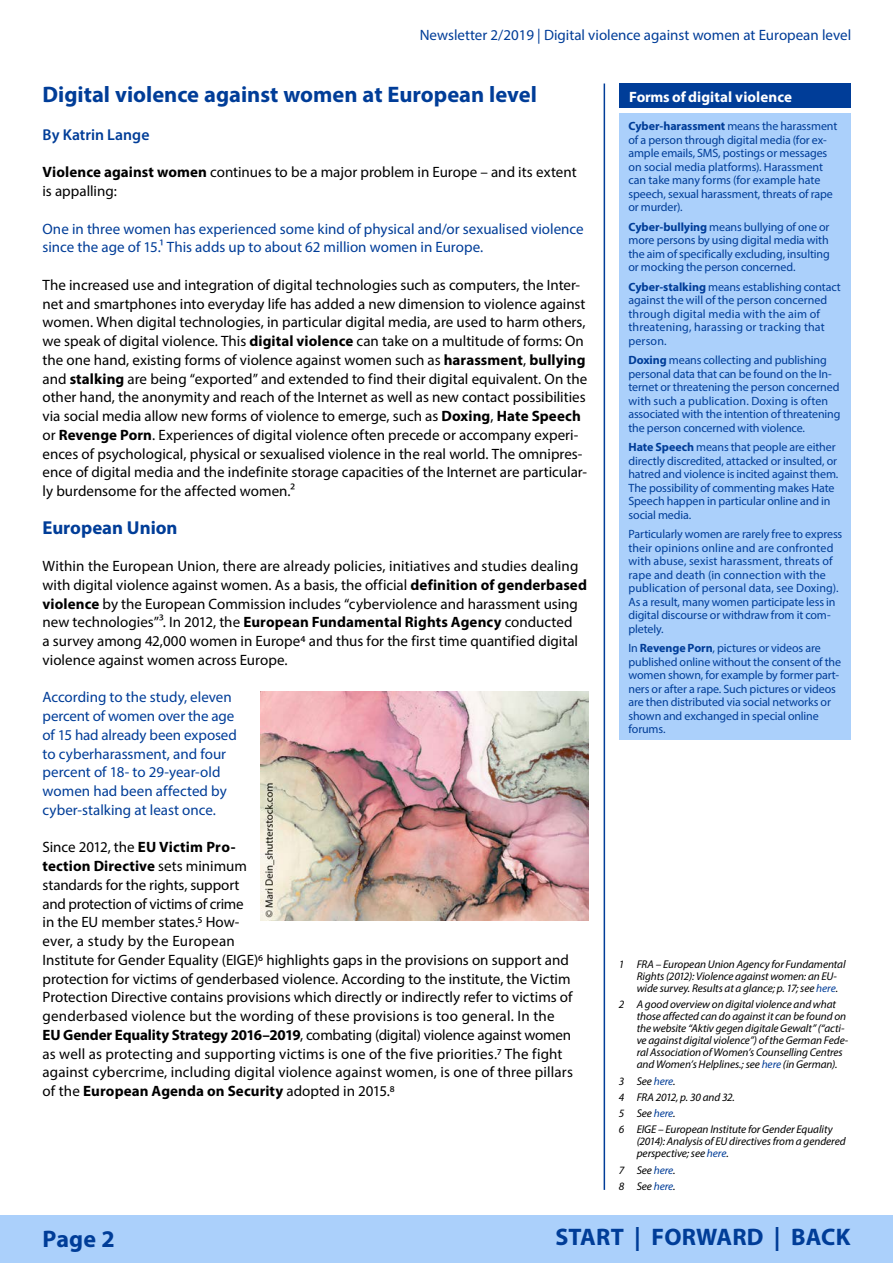
<style>
.page{position:relative;width:893px;height:1263px;background:#fff}
.page>*{position:absolute;margin:0;border:0;box-sizing:border-box;transform-origin:0 0}
.t1{font:700 24px "Myriad Pro";letter-spacing:.01em;color:#003d98}
.t2{font:700 22.5px "Myriad Pro";color:#003d98}
.t3{font:700 18.75px "Myriad Pro";color:#003d98}
.t4{font:600 15.75px "Myriad Pro";color:#003d98}
.t5{font:15px/18.8px "Myriad Pro";color:#000}
.t6{font:15px/18.8px "Myriad Pro";color:#003d98}
.t7{font:700 15px "Myriad Pro";letter-spacing:.005em;color:#fff}
.t8{font:12px/13.5px "Myriad Pro";letter-spacing:-.01em;color:#003d98}
.t9{font:12px/13.5px "Myriad Pro";letter-spacing:.01em;color:#003d98}
.t10{font:italic 11.25px/12px "Myriad Pro";letter-spacing:-.005em;color:#000}
.s1{font-weight:700}
.s2{color:#003d98}
</style>
<div class="page">
<hr style="left:604px;top:84px;width:1px;height:1106px;background:#003d98">
<div style="left:0;top:1215px;width:893px;height:48px;background:#abd0fb"></div>
<img style="left:261px;top:692px;width:328px;height:229px">
<div style="left:619px;top:113px;width:231px;height:627px;background:#abd0fb"></div>
<div style="left:619px;top:84px;width:231px;height:24px;background:#003d98"></div>
<p class="t6" style="left:420px;top:26px;width:433px">Newsletter 2/2019 | Digital violence against women at European level</p>
<h2 class="t2" style="left:43px;top:80px;width:496px">Digital violence against women at European level</h2>
<p class="t4" style="left:43px;top:124px;width:108px">By Katrin Lange</p>
<p class="t5" style="left:43px;top:163px;width:536px"><span class="s1">Violence against women</span> continues to be a major problem in Europe – and its extent is appalling:</p>
<p class="t6" style="left:43px;top:219px;width:543px">One in three women has experienced some kind of physical and/or sexualised violence since the age of 15.1 This adds up to about 62 million women in Europe.</p>
<p class="t5" style="left:43px;top:275px;width:546px">The increased use and integration of digital technologies such as computers, the Inter&shy;net and smartphones into everyday life has added a new dimension to violence against women. When digital technologies, in particular digital media, are used to harm others, we speak of digital violence. This <span class="s1">digital violence</span> can take on a multitude of forms: On the one hand, existing forms of violence against women such as <span class="s1">harassment</span>, <span class="s1">bullying </span>and <span class="s1">stalking</span> are being “exported” and extended to find their digital equivalent. On the other hand, the anonymity and reach of the Internet as well as new contact possibilities via social media allow new forms of violence to emerge, such as <span class="s1">Doxing</span>, <span class="s1">Hate Speech </span>or <span class="s1">Revenge Porn</span>. Experiences of digital violence often precede or accompany experi&shy;ences of psychological, physical or sexualised violence in the real world. The omnipres&shy;ence of digital media and the indefinite storage capacities of the Internet are particular&shy;ly burdensome for the affected women.2</p>
<h3 class="t3" style="left:43px;top:515px;width:137px">European Union</h3>
<p class="t5" style="left:43px;top:556px;width:546px">Within the European Union, there are already policies, initiatives and studies dealing with digital violence against women. As a basis, the official <span class="s1">definition of genderbased violence</span> by the European Commission includes “cyberviolence and harassment using new technologies”3. In 2012, the <span class="s1">European Fundamental Rights Agency</span> conducted<br>a survey among 42,000 women in Europe4 and thus for the first time quantified digital violence against women across Europe.</p>
<p class="t6" style="left:43px;top:688px;width:196px">According to the study, eleven percent of women over the age of 15 had already been exposed to cyberharassment, and four percent of 18- to 29-year-old women had been affected by cyber-stalking at least once.</p>
<p class="t5" style="left:43px;top:838px;width:532px">Since 2012, the <span class="s1">EU Victim Pro-<br>tection Directive</span> sets minimum<br>standards for the rights, support<br>and protection of victims of crime<br>in the EU member states.5 How-<br>ever, a study by the European<br>Institute for Gender Equality (EIGE)6 highlights gaps in the provisions on support and protection for victims of genderbased violence. According to the institute, the Victim Protection Directive contains provisions which directly or indirectly refer to victims of genderbased violence but the wording of these provisions is too general. In the <span class="s1">EU Gender Equality Strategy 2016–2019</span>, combating (digital) violence against women as well as protecting and supporting victims is one of the five priorities.7 The fight against cybercrime, including digital violence against women, is one of three pillars of the <span class="s1">European Agenda on Security</span> adopted in 2015.8</p>
<p class="t7" style="left:629px;top:87px;width:164px">Forms of digital violence</p>
<p class="t8" style="left:628px;top:119px;width:210px"><span class="s1">Cyber-harassment</span> means the harassment of a person through digital media (for ex&shy;ample emails, SMS, postings or messages on social media platforms). Harassment can take many forms (for example hate speech, sexual harassment, threats of rape or murder).</p>
<p class="t8" style="left:628px;top:220px;width:203px;text-align:justify"><span class="s1">Cyber-bullying</span> means bullying of one or more persons by using digital media with the aim of specifically excluding, insulting or mocking the person concerned.</p>
<p class="t9" style="left:628px;top:280px;width:214px"><span class="s1">Cyber-stalking</span> means establishing contact against the will of the person concerned through digital media with the aim of threatening, harassing or tracking that person.</p>
<p class="t8" style="left:628px;top:353px;width:213px"><span class="s1">Doxing</span> means collecting and publishing personal data that can be found on the In&shy;ternet or threatening the person concerned with such a publication. Doxing is often associated with the intention of threatening the person concerned with violence.</p>
<p class="t8" style="left:628px;top:440px;width:211px"><span class="s1">Hate Speech</span> means that people are either directly discredited, attacked or insulted, or hatred and violence is incited against them.<br>The possibility of commenting makes Hate Speech happen in particular online and in social media.</p>
<p class="t8" style="left:628px;top:527px;width:215px">Particularly women are rarely free to express their opinions online and are confronted with abuse, sexist harassment, threats of rape and death (in connection with the publication of personal data, see Doxing).<br>As a result, many women participate less in digital discourse or withdraw from it com&shy;pletely.</p>
<p class="t8" style="left:628px;top:641px;width:214px">In <span class="s1">Revenge Porn</span>, pictures or videos are published online without the consent of the women shown, for example by former part&shy;ners or after a rape. Such pictures or videos are then distributed via social networks or shown and exchanged in special online forums.</p>
<p class="t10" style="left:637px;top:958px;width:210px;text-indent:-18px">1 FRA – European Union Agency for Fundamental<br>Rights (2012): Violence against women: an EU&shy;wide survey. Results at a glance; p. 17; see <span class="s2">here</span>.</p>
<p class="t10" style="left:637px;top:998px;width:213px;text-indent:-18px">2 A good overview on digital violence and what those affected can do against it can be found on the website “Aktiv gegen digitale Gewalt” (“acti&shy;ve against digital violence”) of the German Fede&shy;ral Association of Women’s Counselling Centres and Women’s Helplines.; see <span class="s2">here</span> (in German).</p>
<p class="t10" style="left:619px;top:1072px;width:118px;line-height:16.2px">3 See <span class="s2">here</span>.<br>4 FRA 2012, p. 30 and 32.</p>
<p class="t10" style="left:619px;top:1105px;width:216px;line-height:16.2px">5 See <span class="s2">here</span>.<br>6 EIGE – European Institute for Gender Equality</p>
<p class="t10" style="left:637px;top:1135px;width:210px">(2014): Analysis of EU directives from a gendered perspective; see <span class="s2">here</span>.</p>
<p class="t10" style="left:619px;top:1161px;width:58px;line-height:16.2px">7 See <span class="s2">here</span>.<br>8 See <span class="s2">here</span>.</p>
<h1 class="t1" style="left:43px;top:1223px;width:74px">Page 2</h1>
<p class="t1" style="left:555px;top:1222px;width:297px">START | FORWARD | BACK</p>
</div>
